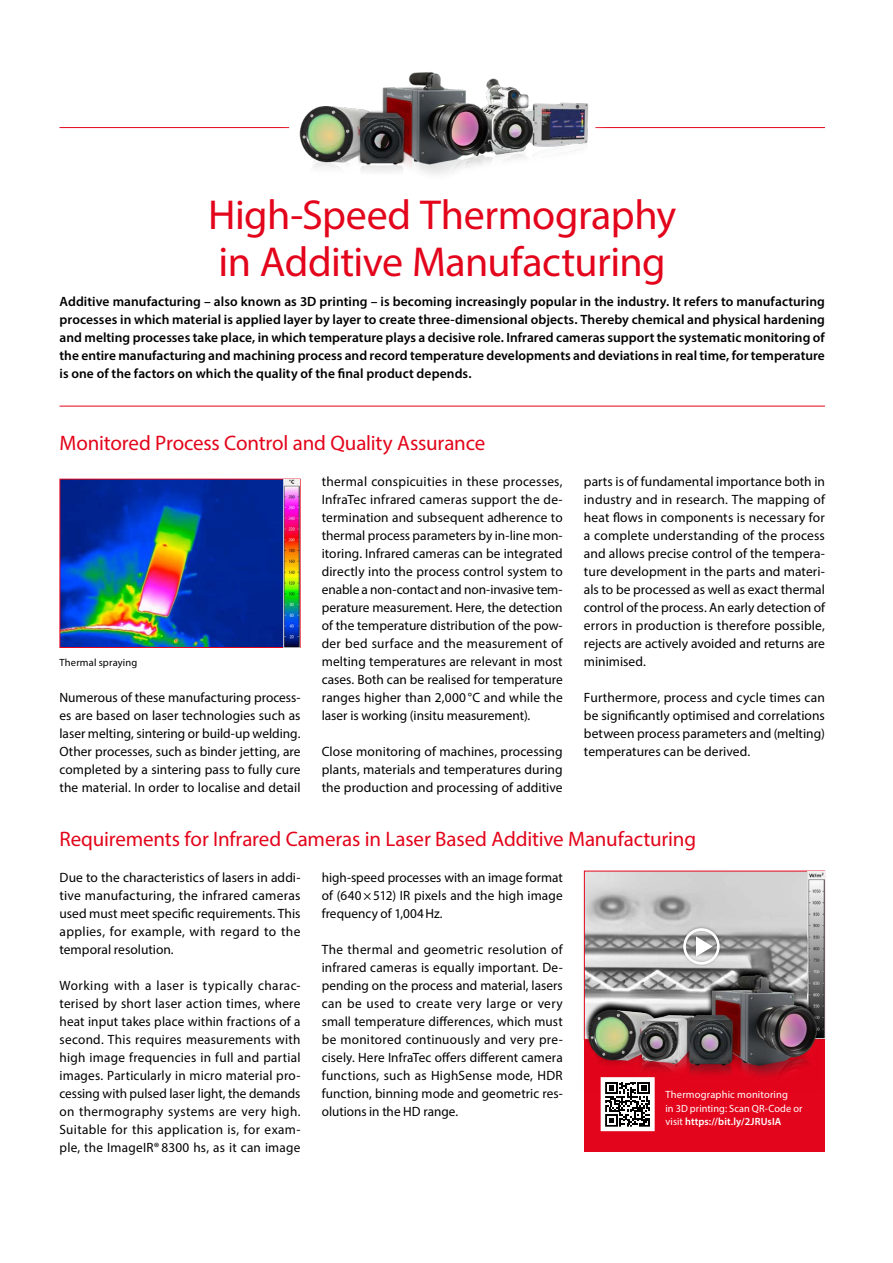
<style>
.page{position:relative;width:893px;height:1263px;background:#fff}
.page>*{position:absolute;margin:0;border:0;box-sizing:border-box;transform-origin:0 0}
.t1{font:42px/46.5px "Myriad Pro";letter-spacing:-.01em;color:#e3051b}
.t2{font:21px "Myriad Pro";letter-spacing:-.01em;color:#e3051b}
.t3{font:13.5px/18px "Myriad Pro";letter-spacing:.005em;color:#000;text-align:justify}
.t4{font:600 13.5px/18px "Myriad Pro";letter-spacing:.005em;color:#000;text-align:justify}
.t5{font:10.5px/13.5px "Myriad Pro";letter-spacing:.01em;color:#fff}
.t6{font:10.5px "Myriad Pro";letter-spacing:.015em;color:#000}
.s1{font-weight:600}
</style>
<div class="page">
<hr style="left:60px;top:406px;width:765px;height:1px;background:#e3051b">
<div style="left:584px;top:1024px;width:241px;height:128px;background:#e3051b"></div>
<img style="left:59px;top:478px;width:242px;height:170px">
<img style="left:284px;top:479px;width:16px;height:168px">
<svg style="left:600px;top:1090px;width:55px;height:42px;background:#989091"></svg>
<svg style="left:584px;top:870px;width:241px;height:170px;background:#bebbbb"></svg>
<svg style="left:584px;top:967px;width:236px;height:4px"></svg>
<img style="left:583px;top:971px;width:238px;height:119px">
<hr style="left:595px;top:127px;width:230px;height:1px;background:#e3051b">
<hr style="left:60px;top:127px;width:229px;height:1px;background:#e3051b">
<div style="left:276px;top:48px;width:337px;height:148px;background:#fff"></div>
<img style="left:299px;top:72px;width:290px;height:103px">
<h1 class="t1" style="left:208px;top:191px;width:470px">High-Speed Thermography in Additive Manufacturing</h1>
<p class="t4" style="left:60px;top:292px;width:767px">Additive manufacturing – also known as 3D printing – is becoming increasingly popular in the industry. It refers to manufacturing processes in which material is applied layer by layer to create three-dimensional objects. Thereby chemical and physical hardening and melting processes take place, in which temperature plays a decisive role. Infrared cameras support the systematic monitoring of the entire manufacturing and machining process and record temperature developments and deviations in real time, for temperature is one of the factors on which the quality of the final product depends.</p>
<h2 class="t2" style="left:60px;top:430px;width:427px">Monitored Process Control and Quality Assurance</h2>
<p class="t6" style="left:60px;top:656px;width:79px">Thermal spraying</p>
<p class="t3" style="left:60px;top:688px;width:242px">Numerous of these manufacturing process&shy;es are based on laser technologies such as laser melting, sintering or build-up welding.<br>Other processes, such as binder jetting, are completed by a sintering pass to fully cure the material. In order to localise and detail</p>
<p class="t3" style="left:322px;top:472px;width:242px">thermal conspicuities in these processes, InfraTec infrared cameras support the de&shy;termination and subsequent adherence to thermal process parameters by in-line mon&shy;itoring. Infrared cameras can be integrated directly into the process control system to enable a non-contact and non-invasive tem&shy;perature measurement. Here, the detection of the temperature distribution of the pow&shy;der bed surface and the measurement of melting temperatures are relevant in most cases. Both can be realised for temperature ranges higher than 2,000 °C and while the laser is working (insitu measurement).</p>
<p class="t3" style="left:322px;top:742px;width:242px">Close monitoring of machines, processing plants, materials and temperatures during the production and processing of additive</p>
<p class="t3" style="left:584px;top:472px;width:242px">parts is of fundamental importance both in industry and in research. The mapping of heat flows in components is necessary for a complete understanding of the process and allows precise control of the tempera&shy;ture development in the parts and materi&shy;als to be processed as well as exact thermal control of the process. An early detection of errors in production is therefore possible, rejects are actively avoided and returns are minimised.</p>
<p class="t3" style="left:584px;top:688px;width:242px">Furthermore, process and cycle times can be significantly optimised and correlations between process parameters and (melting) temperatures can be derived.</p>
<h2 class="t2" style="left:60px;top:826px;width:638px">Requirements for Infrared Cameras in Laser Based Additive Manufacturing</h2>
<p class="t3" style="left:60px;top:868px;width:242px">Due to the characteristics of lasers in addi&shy;tive manufacturing, the infrared cameras used must meet specific requirements. This applies, for example, with regard to the temporal resolution.</p>
<p class="t3" style="left:60px;top:976px;width:242px">Working with a laser is typically charac&shy;terised by short laser action times, where heat input takes place within fractions of a second. This requires measurements with high image frequencies in full and partial images. Particularly in micro material pro&shy;cessing with pulsed laser light, the demands on thermography systems are very high.<br>Suitable for this application is, for exam&shy;ple, the ImageIR® 8300 hs, as it can image</p>
<p class="t3" style="left:322px;top:868px;width:242px">high-speed processes with an image format of (640×512) IR pixels and the high image frequency of 1,004Hz.</p>
<p class="t3" style="left:322px;top:940px;width:242px">The thermal and geometric resolution of infrared cameras is equally important. De&shy;pending on the process and material, lasers can be used to create very large or very small temperature differences, which must be monitored continuously and very pre&shy;cisely. Here InfraTec offers different camera functions, such as HighSense mode, HDR function, binning mode and geometric res&shy;olutions in the HD range.</p>
<p class="t5" style="left:665px;top:1088px;width:138px">Thermographic monitoring<br>in 3D printing: Scan QR-Code or visit <span class="s1">https://bit.ly/2JRUsIA</span></p>
</div>
